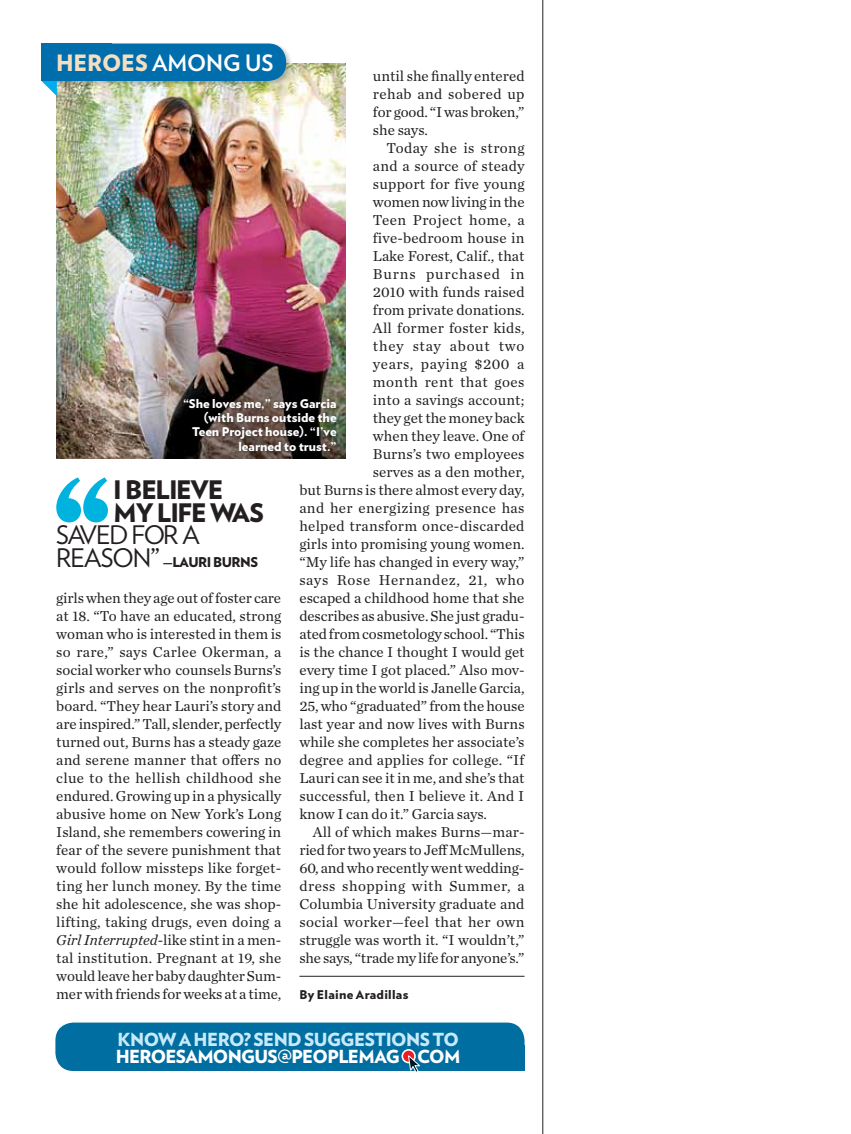
<style>
.page{position:relative;width:851px;height:1134px;background:#fff}
.page>*{position:absolute;margin:0;border:0;box-sizing:border-box;transform-origin:0 0}
.t1{font:25.5px/22.5px "Verlag Text";letter-spacing:-.045em;color:#231f20}
.t2{font:900 25.5px/22.5px "Verlag Text";letter-spacing:-.035em;color:#231f20}
.t3{font:700 22.5px "Verlag Text";letter-spacing:-.005em;color:#fff}
.t4{font:900 18px "Verlag Text";letter-spacing:-.03em;color:#c7eafb}
.t5{font:900 18px "Verlag Text";letter-spacing:-.04em;color:#fff}
.t6{font:15px/18px "Chronicle Text G1";color:#231f20;text-align:justify}
.t7{font:15px "Chronicle Text G1";letter-spacing:.03em;color:#231f20}
.t8{font:15px "Chronicle Text G1";letter-spacing:.025em;color:#231f20}
.t9{font:15px "Chronicle Text G1";letter-spacing:.045em;color:#231f20}
.t10{font:15px "Chronicle Text G1";letter-spacing:.02em;color:#231f20}
.t11{font:15px "Chronicle Text G1";letter-spacing:.035em;color:#231f20}
.t12{font:15px "Chronicle Text G1";letter-spacing:.055em;color:#231f20}
.t13{font:900 13.5px "Verlag Text";color:#231f20}
.t14{font:900 12px/14.2px "Verlag Text";color:#fff;text-align:right}
.t15{font:900 12px "Verlag Text";letter-spacing:.025em;color:#231f20}
.s1{font-weight:900;color:#f6dec1}
.s2{font-weight:900;font-size:13.5px}
.s3{font-style:italic}
</style>
<div class="page">
<hr style="left:542px;top:0;width:1px;height:1134px;background:#231f20">
<img style="left:56px;top:63px;width:290px;height:396px">
<div style="left:55px;top:1023px;width:469px;height:48px;background:#006ea0;border-radius:18px"></div>
<div style="left:436px;top:1046px;width:88px;height:25px;background:#006ea0"></div>
<div style="left:398px;top:1046px;width:21px;height:20px;background:#231f20;opacity:.2"></div>
<div style="left:402px;top:1050px;width:13px;height:13px;background:#ed1d24;border-radius:50%"></div>
<div style="left:401px;top:1049px;width:15px;height:14px;border:2px solid #fff;border-radius:50%"></div>
<svg style="left:408px;top:1055px;width:12px;height:18px"></svg>
<hr style="left:299px;top:976px;width:225px;height:1px;background:#231f20">
<div style="left:40px;top:42px;width:253px;height:45px;background:#231f20;opacity:.25"></div>
<div style="left:42px;top:44px;width:244px;height:37px;background:#006eac;border-radius:18px"></div>
<div style="left:42px;top:44px;width:70px;height:37px;background:#006eac"></div>
<svg style="left:56px;top:477px;width:52px;height:45px"></svg>
<svg style="left:42px;top:81px;width:15px;height:15px"></svg>
<div style="left:184px;top:399px;width:155px;height:55px;background:#231f20;opacity:.3"></div>
<h2 class="t3" style="left:56px;top:48px;width:219px"><span class="s1">heroes</span> AMONG US</h2>
<p class="t6" style="left:373px;top:66px;width:153px">until she finally entered rehab and sobered up for good. “I was broken,” she says.</p>
<p class="t7" style="left:386px;top:137px;width:140px">Today she is strong</p>
<p class="t6" style="left:373px;top:156px;width:153px">and a source of steady</p>
<p class="t6" style="left:373px;top:174px;width:153px">support for five young</p>
<p class="t6" style="left:373px;top:192px;width:153px">women now living in the</p>
<p class="t7" style="left:373px;top:209px;width:153px">Teen Project home, a</p>
<p class="t6" style="left:373px;top:228px;width:153px">five-bedroom house in</p>
<p class="t6" style="left:373px;top:246px;width:153px">Lake Forest, Calif., that</p>
<p class="t12" style="left:373px;top:263px;width:153px">Burns purchased in</p>
<p class="t6" style="left:373px;top:282px;width:153px">2010 with funds raised</p>
<p class="t6" style="left:373px;top:300px;width:153px">from private donations.</p>
<p class="t10" style="left:373px;top:317px;width:153px">All former foster kids,</p>
<p class="t9" style="left:373px;top:335px;width:153px">they stay about two</p>
<p class="t11" style="left:373px;top:353px;width:153px">years, paying $200 a</p>
<p class="t7" style="left:373px;top:371px;width:153px">month rent that goes</p>
<p class="t6" style="left:373px;top:390px;width:153px">into a savings account;</p>
<p class="t6" style="left:373px;top:408px;width:153px">they get the money back</p>
<p class="t6" style="left:373px;top:426px;width:153px">when they leave. One of</p>
<p class="t6" style="left:373px;top:444px;width:153px">Burns’s two employees</p>
<p class="t6" style="left:373px;top:462px;width:153px">serves as a den mother,</p>
<p class="t6" style="left:299px;top:480px;width:226px">but Burns is there almost every day,</p>
<p class="t8" style="left:299px;top:497px;width:226px">and her energizing presence has</p>
<p class="t6" style="left:299px;top:516px;width:226px">helped transform once-discarded</p>
<p class="t6" style="left:299px;top:534px;width:226px">girls into promising young women.</p>
<p class="t6" style="left:299px;top:552px;width:226px">“My life has changed in every way,”</p>
<p class="t9" style="left:299px;top:569px;width:226px">says Rose Hernandez, 21, who</p>
<p class="t6" style="left:299px;top:588px;width:227px">escaped a childhood home that she</p>
<p class="t6" style="left:299px;top:606px;width:226px">describes as abusive. She just gradu-</p>
<p class="t6" style="left:299px;top:624px;width:227px">ated from cosmetology school. “This</p>
<p class="t6" style="left:299px;top:642px;width:227px">is the chance I thought I would get</p>
<p class="t6" style="left:299px;top:660px;width:226px">every time I got placed.” Also mov-</p>
<p class="t6" style="left:299px;top:678px;width:226px">ing up in the world is Janelle Garcia,</p>
<p class="t6" style="left:299px;top:696px;width:227px">25, who “graduated” from the house</p>
<p class="t6" style="left:299px;top:714px;width:227px">last year and now lives with Burns</p>
<p class="t6" style="left:299px;top:732px;width:227px">while she completes her associate’s</p>
<p class="t6" style="left:299px;top:750px;width:226px">degree and applies for college. “If</p>
<p class="t6" style="left:299px;top:768px;width:227px">Lauri can see it in me, and she’s that</p>
<p class="t6" style="left:299px;top:786px;width:226px">successful, then I believe it. And I</p>
<p class="t6" style="left:299px;top:804px;width:189px">know I can do it.” Garcia says.</p>
<p class="t6" style="left:313px;top:822px;width:213px">All of which makes Burns—mar-</p>
<p class="t6" style="left:299px;top:840px;width:226px">ried for two years to Jeff McMullens,</p>
<p class="t6" style="left:299px;top:858px;width:226px">60, and who recently went wedding-</p>
<p class="t7" style="left:299px;top:875px;width:227px">dress shopping with Summer, a</p>
<p class="t6" style="left:299px;top:894px;width:226px">Columbia University graduate and</p>
<p class="t8" style="left:299px;top:911px;width:226px">social worker—feel that her own</p>
<p class="t6" style="left:299px;top:930px;width:227px">struggle was worth it. “I wouldn’t,”</p>
<p class="t6" style="left:299px;top:948px;width:226px">she says, “trade my life for anyone’s.”</p>
<p class="t15" style="left:299px;top:987px;width:110px">By Elaine Aradillas</p>
<p class="t14" style="left:183px;top:397px;width:155px">“She loves me,” says Garcia (with Burns outside the<br>Teen Project house). “I ’ve learned to trust.”</p>
<h1 class="t2" style="left:113px;top:479px;width:152px">I BELIEVE<br>MY LIFE WAS</h1>
<h1 class="t1" style="left:56px;top:524px;width:145px">SAVED FOR A<br>REASON” <span class="s2">—LAURI</span></h1>
<p class="t13" style="left:213px;top:553px;width:46px">BURNS</p>
<p class="t6" style="left:56px;top:588px;width:227px">girls when they age out of foster care at 18. “To have an educated, strong woman who is interested in them is so rare,” says Carlee Okerman, a social worker who counsels Burns’s girls and serves on the nonprofit’s board. “They hear Lauri’s story and are inspired.” Tall, slender, perfectly turned out, Burns has a steady gaze and serene manner that offers no clue to the hellish childhood she endured. Growing up in a physically abusive home on New York’s Long Island, she remembers cowering in fear of the severe punishment that would follow missteps like forget&shy;ting her lunch money. By the time she hit adolescence, she was shop&shy;lifting, taking drugs, even doing a <span class="s3">Girl Interrupted</span>-like stint in a men&shy;tal institution. Pregnant at 19, she would leave her baby daughter Sum&shy;mer with friends for weeks at a time,</p>
<p class="t4" style="left:117px;top:1028px;width:343px">Know a hero? Send suggestions to</p>
<p class="t5" style="left:116px;top:1045px;width:346px">heroesamonGus@peoplemag com</p>
</div>
